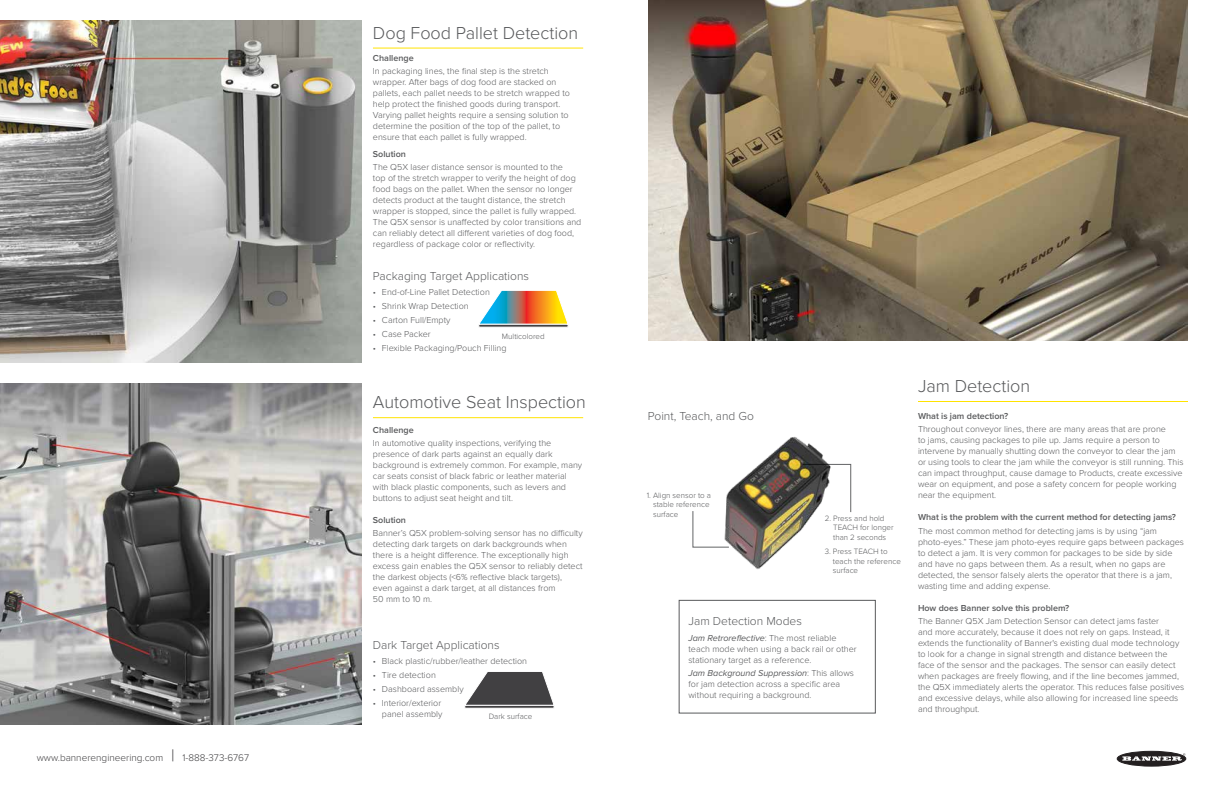
<style>
.page{position:relative;width:1224px;height:792px;background:#fff}
.page>*{position:absolute;margin:0;border:0;box-sizing:border-box;transform-origin:0 0}
.t1{font:300 18px "Proxima Nova";color:#58595b}
.t2{font:300 12px "Proxima Nova";color:#58595b}
.t3{font:300 10px "Proxima Nova";color:#414042}
.t4{font:300 9px/11px "Proxima Nova";color:#58595b}
.t5{font:600 9px "Proxima Nova";color:#58595b}
.t6{font:300 8px/9.6px "Proxima Nova";color:#58595b}
.s1{font-size:17px}
.s2{font-weight:400;font-style:italic}
</style>
<div class="page">
<div style="left:1117px;top:751px;width:69px;height:15px;background:#231f20;border-radius:50%"></div>
<div style="left:1117px;top:751px;width:69px;height:15px;border:1px solid #231f20;border-radius:50%"></div>
<svg style="left:1122px;top:753px;width:63px;height:8px"></svg>
<hr style="left:373px;top:48px;width:210px;height:1px;background:#ffe300">
<hr style="left:373px;top:417px;width:210px;height:1px;background:#ffe300">
<hr style="left:918px;top:401px;width:270px;height:1px;background:#ffe300">
<img style="left:648px;top:0;width:540px;height:341px">
<img style="left:0;top:383px;width:362px;height:342px">
<img style="left:0;top:21px;width:362px;height:342px">
<svg style="left:480px;top:290px;width:88px;height:34px"></svg>
<svg style="left:478px;top:324px;width:90px;height:4px"></svg>
<svg style="left:466px;top:672px;width:88px;height:33px"></svg>
<svg style="left:464px;top:705px;width:90px;height:4px"></svg>
<div style="left:679px;top:600px;width:197px;height:113px;border:1px solid #58595b"></div>
<img style="left:726px;top:436px;width:118px;height:133px">
<svg style="left:692px;top:510px;width:38px;height:38px"></svg>
<svg style="left:802px;top:464px;width:49px;height:49px"></svg>
<p class="t3" style="left:37px;top:750px;width:214px">www.bannerengineering.com <span class="s1">|</span> 1-888-373-6767</p>
<h1 class="t1" style="left:373px;top:19px;width:207px">Dog Food Pallet Detection</h1>
<p class="t5" style="left:373px;top:51px;width:42px">Challenge</p>
<p class="t4" style="left:373px;top:65px;width:199px">In packaging lines, the final step is the stretch wrapper. After bags of dog food are stacked on pallets, each pallet needs to be stretch wrapped to help protect the finished goods during transport.<br>Varying pallet heights require a sensing solution to determine the position of the top of the pallet, to ensure that each pallet is fully wrapped.</p>
<p class="t5" style="left:373px;top:148px;width:35px">Solution</p>
<p class="t4" style="left:373px;top:161px;width:210px">The Q5X laser distance sensor is mounted to the<br>top of the stretch wrapper to verify the height of dog food bags on the pallet. When the sensor no longer detects product at the taught distance, the stretch wrapper is stopped, since the pallet is fully wrapped.<br>The Q5X sensor is unaffected by color transitions and can reliably detect all different varieties of dog food, regardless of package color or reflectivity.</p>
<h2 class="t2" style="left:373px;top:267px;width:158px">Packaging Target Applications</h2>
<p class="t4" style="left:373px;top:286px;width:118px">• End-of-Line Pallet Detection</p>
<p class="t4" style="left:373px;top:300px;width:97px">• Shrink Wrap Detection</p>
<p class="t4" style="left:373px;top:314px;width:79px">• Carton Full/Empty</p>
<p class="t4" style="left:373px;top:328px;width:59px">• Case Packer</p>
<p class="t4" style="left:373px;top:342px;width:135px">• Flexible Packaging/Pouch Filling</p>
<p class="t6" style="left:502px;top:331px;width:44px">Multicolored</p>
<h1 class="t1" style="left:373px;top:389px;width:215px">Automotive Seat Inspection</h1>
<p class="t5" style="left:373px;top:423px;width:42px">Challenge</p>
<p class="t4" style="left:373px;top:437px;width:211px">In automotive quality inspections, verifying the presence of dark parts against an equally dark background is extremely common. For example, many car seats consist of black fabric or leather material with black plastic components, such as levers and buttons to adjust seat height and tilt.</p>
<p class="t5" style="left:373px;top:514px;width:35px">Solution</p>
<p class="t4" style="left:373px;top:527px;width:211px">Banner’s Q5X problem-solving sensor has no difficulty detecting dark targets on dark backgrounds when there is a height difference. The exceptionally high excess gain enables the Q5X sensor to reliably detect the darkest objects (&lt;6% reflective black targets), even against a dark target, at all distances from<br>50 mm to 10 m.</p>
<h2 class="t2" style="left:373px;top:636px;width:128px">Dark Target Applications</h2>
<p class="t4" style="left:373px;top:655px;width:156px">• Black plastic/rubber/leather detection</p>
<p class="t4" style="left:373px;top:669px;width:64px">• Tire detection</p>
<p class="t4" style="left:373px;top:683px;width:92px">• Dashboard assembly</p>
<p class="t4" style="left:373px;top:697px;width:71px;text-align:right">• Interior/exterior panel assembly</p>
<p class="t6" style="left:489px;top:711px;width:45px">Dark surface</p>
<h2 class="t2" style="left:648px;top:407px;width:108px">Point, Teach, and Go</h2>
<p class="t6" style="left:653px;top:490px;width:59px;text-indent:-6px">1. Align sensor to a stable reference surface</p>
<p class="t6" style="left:833px;top:513px;width:62px;text-indent:-8px">2. Press and hold<br>TEACH for longer than 2 seconds</p>
<p class="t6" style="left:833px;top:546px;width:69px;text-indent:-8px">3. Press TEACH to teach the reference surface</p>
<h2 class="t2" style="left:689px;top:612px;width:115px">Jam Detection Modes</h2>
<p class="t4" style="left:689px;top:632px;width:170px"><span class="s2">Jam Retroreflective</span>: The most reliable teach mode when using a back rail or other stationary target as a reference.</p>
<p class="t4" style="left:689px;top:667px;width:167px"><span class="s2">Jam Background Suppression</span>: This allows for jam detection across a specific area without requiring a background.</p>
<h1 class="t1" style="left:918px;top:373px;width:114px">Jam Detection</h1>
<p class="t5" style="left:918px;top:409px;width:92px">What is jam detection?</p>
<p class="t4" style="left:918px;top:423px;width:267px">Throughout conveyor lines, there are many areas that are prone<br>to jams, causing packages to pile up. Jams require a person to intervene by manually shutting down the conveyor to clear the jam or using tools to clear the jam while the conveyor is still running. This can impact throughput, cause damage to Products, create excessive wear on equipment, and pose a safety concern for people working near the equipment.</p>
<p class="t5" style="left:918px;top:511px;width:259px">What is the problem with the current method for detecting jams?</p>
<p class="t4" style="left:918px;top:525px;width:268px">The most common method for detecting jams is by using “jam photo-eyes.” These jam photo-eyes require gaps between packages to detect a jam. It is very common for packages to be side by side and have no gaps between them. As a result, when no gaps are detected, the sensor falsely alerts the operator that there is a jam, wasting time and adding expense.</p>
<p class="t5" style="left:918px;top:601px;width:153px">How does Banner solve this problem?</p>
<p class="t4" style="left:918px;top:615px;width:268px">The Banner Q5X Jam Detection Sensor can detect jams faster<br>and more accurately, because it does not rely on gaps. Instead, it extends the functionality of Banner's existing dual mode technology to look for a change in signal strength and distance between the face of the sensor and the packages. The sensor can easily detect when packages are freely flowing, and if the line becomes jammed, the Q5X immediately alerts the operator. This reduces false positives and excessive delays, while also allowing for increased line speeds and throughput.</p>
</div>
